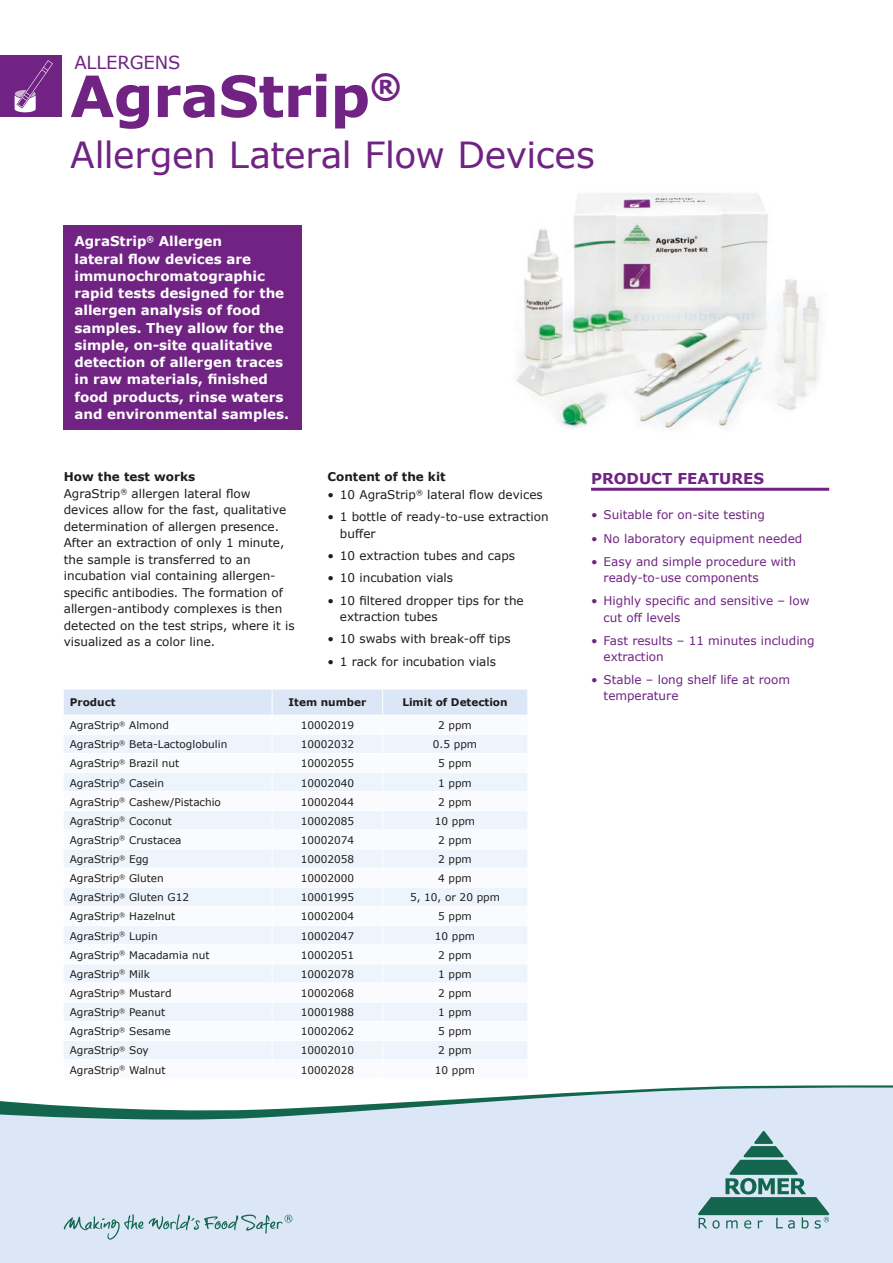
<style>
.page{position:relative;width:893px;height:1263px;background:#fff}
.page>*{position:absolute;margin:0;border:0;box-sizing:border-box;transform-origin:0 0}
.t1{font:700 57px "Verdana";letter-spacing:-.01em;color:#702383}
.t2{font:36px "Verdana";letter-spacing:-.01em;color:#702383}
.t3{font:18px "Verdana";letter-spacing:-.01em;color:#702383}
.t4{font:700 15px "Verdana";color:#702383}
.t5{font:700 13.5px/17.2px "Verdana";color:#fff}
.t6{font:12px/16.5px "Verdana";color:#1d1d1b}
.t7{font:12px/16.5px "Verdana";color:#702383}
.t8{font:700 12px "Verdana";color:#1d1d1b}
.t9{font:10.5px "Verdana";color:#1d1d1b}
.t10{font:700 10.5px "Verdana";color:#1d1d1b}
.s1{font-weight:700}
</style>
<div class="page">
<img style="left:516px;top:193px;width:306px;height:237px">
<div style="left:0;top:1123px;width:893px;height:140px;background:#dbe7f7"></div>
<svg style="left:0;top:1085px;width:893px;height:38px"></svg>
<svg style="left:64px;top:1214px;width:228px;height:25px;background:#bdd3de"></svg>
<svg style="left:698px;top:1131px;width:131px;height:97px;background:#93b8b9"></svg>
<div style="left:64px;top:225px;width:238px;height:204px;background:#702383"></div>
<svg style="left:64px;top:690px;width:463px;height:369px"></svg>
<hr style="left:64px;top:1002px;width:208px;height:1px;background:#fff">
<hr style="left:272px;top:1002px;width:111px;height:1px;background:#fff">
<hr style="left:383px;top:1002px;width:144px;height:1px;background:#fff">
<hr style="left:64px;top:1040px;width:208px;height:1px;background:#fff">
<hr style="left:272px;top:1040px;width:111px;height:1px;background:#fff">
<hr style="left:383px;top:1040px;width:144px;height:1px;background:#fff">
<hr style="left:591px;top:488px;width:238px;height:3px;background:#702383">
<div style="left:0;top:55px;width:62px;height:62px;background:#702383"></div>
<svg style="left:15px;top:60px;width:38px;height:52px"></svg>
<h3 class="t3" style="left:74px;top:51px;width:107px">ALLERGENS</h3>
<h1 class="t1" style="left:70px;top:59px;width:333px">AgraStrip<sup>®</sup></h1>
<h2 class="t2" style="left:70px;top:132px;width:526px">Allergen Lateral Flow Devices</h2>
<p class="t5" style="left:74px;top:233px;width:216px">AgraStrip<sup>®</sup> Allergen<br>lateral flow devices are immunochromatographic rapid tests designed for the allergen analysis of food samples. They allow for the simple, on-site qualitative detection of allergen traces in raw materials, finished food products, rinse waters and environmental samples.</p>
<p class="t6" style="left:64px;top:469px;width:232px"><span class="s1">How the test works<br></span>AgraStrip<sup>®</sup> allergen lateral flow devices allow for the fast, qualitative determination of allergen presence.<br>After an extraction of only 1 minute, the sample is transferred to an incubation vial containing allergen&shy;specific antibodies. The formation of allergen-antibody complexes is then detected on the test strips, where it is visualized as a color line.</p>
<p class="t8" style="left:327px;top:469px;width:120px">Content of the kit</p>
<p class="t6" style="left:327px;top:487px;width:217px">• 10 AgraStrip<sup>®</sup> lateral flow devices</p>
<p class="t6" style="left:340px;top:509px;width:210px;text-indent:-13px">• 1 bottle of ready-to-use extraction buffer</p>
<p class="t6" style="left:327px;top:548px;width:189px">• 10 extraction tubes and caps</p>
<p class="t6" style="left:327px;top:570px;width:127px">• 10 incubation vials</p>
<p class="t6" style="left:340px;top:592px;width:185px;text-indent:-13px">• 10 filtered dropper tips for the extraction tubes</p>
<p class="t6" style="left:327px;top:631px;width:185px">• 10 swabs with break-off tips</p>
<p class="t6" style="left:327px;top:653px;width:170px">• 1 rack for incubation vials</p>
<p class="t10" style="left:70px;top:696px;width:47px">Product</p>
<p class="t10" style="left:289px;top:696px;width:79px">Item number</p>
<p class="t10" style="left:402px;top:696px;width:107px">Limit of Detection</p>
<p class="t9" style="left:70px;top:719px;width:101px">AgraStrip<sup>®</sup> Almond</p>
<p class="t9" style="left:301px;top:719px;width:55px">10002019</p>
<p class="t9" style="left:438px;top:719px;width:35px">2 ppm</p>
<p class="t9" style="left:70px;top:738px;width:159px">AgraStrip<sup>®</sup> Beta-Lactoglobulin</p>
<p class="t9" style="left:301px;top:738px;width:55px">10002032</p>
<p class="t9" style="left:433px;top:738px;width:46px">0.5 ppm</p>
<p class="t9" style="left:70px;top:757px;width:111px">AgraStrip<sup>®</sup> Brazil nut</p>
<p class="t9" style="left:301px;top:757px;width:55px">10002055</p>
<p class="t9" style="left:438px;top:757px;width:35px">5 ppm</p>
<p class="t9" style="left:70px;top:776px;width:96px">AgraStrip<sup>®</sup> Casein</p>
<p class="t9" style="left:301px;top:776px;width:55px">10002040</p>
<p class="t9" style="left:438px;top:776px;width:35px">1 ppm</p>
<p class="t9" style="left:70px;top:795px;width:153px">AgraStrip<sup>®</sup> Cashew/Pistachio</p>
<p class="t9" style="left:301px;top:795px;width:55px">10002044</p>
<p class="t9" style="left:438px;top:795px;width:35px">2 ppm</p>
<p class="t9" style="left:70px;top:814px;width:104px">AgraStrip<sup>®</sup> Coconut</p>
<p class="t9" style="left:301px;top:814px;width:55px">10002085</p>
<p class="t9" style="left:435px;top:814px;width:42px">10 ppm</p>
<p class="t9" style="left:70px;top:833px;width:113px">AgraStrip<sup>®</sup> Crustacea</p>
<p class="t9" style="left:301px;top:833px;width:55px">10002074</p>
<p class="t9" style="left:438px;top:833px;width:35px">2 ppm</p>
<p class="t9" style="left:70px;top:852px;width:81px">AgraStrip<sup>®</sup> Egg</p>
<p class="t9" style="left:301px;top:852px;width:55px">10002058</p>
<p class="t9" style="left:438px;top:852px;width:35px">2 ppm</p>
<p class="t9" style="left:70px;top:872px;width:96px">AgraStrip<sup>®</sup> Gluten</p>
<p class="t9" style="left:301px;top:872px;width:55px">10002000</p>
<p class="t9" style="left:438px;top:872px;width:35px">4 ppm</p>
<p class="t9" style="left:70px;top:891px;width:121px">AgraStrip<sup>®</sup> Gluten G12</p>
<p class="t9" style="left:301px;top:891px;width:55px">10001995</p>
<p class="t9" style="left:410px;top:891px;width:91px">5, 10, or 20 ppm</p>
<p class="t9" style="left:70px;top:910px;width:107px">AgraStrip<sup>®</sup> Hazelnut</p>
<p class="t9" style="left:301px;top:910px;width:55px">10002004</p>
<p class="t9" style="left:438px;top:910px;width:35px">5 ppm</p>
<p class="t9" style="left:70px;top:929px;width:89px">AgraStrip<sup>®</sup> Lupin</p>
<p class="t9" style="left:301px;top:929px;width:55px">10002047</p>
<p class="t9" style="left:435px;top:929px;width:42px">10 ppm</p>
<p class="t9" style="left:70px;top:948px;width:141px">AgraStrip<sup>®</sup> Macadamia nut</p>
<p class="t9" style="left:301px;top:948px;width:55px">10002051</p>
<p class="t9" style="left:438px;top:948px;width:35px">2 ppm</p>
<p class="t9" style="left:70px;top:967px;width:82px">AgraStrip<sup>®</sup> Milk</p>
<p class="t9" style="left:301px;top:967px;width:55px">10002078</p>
<p class="t9" style="left:438px;top:967px;width:35px">1 ppm</p>
<p class="t9" style="left:70px;top:986px;width:103px">AgraStrip<sup>®</sup> Mustard</p>
<p class="t9" style="left:301px;top:986px;width:55px">10002068</p>
<p class="t9" style="left:438px;top:986px;width:35px">2 ppm</p>
<p class="t9" style="left:70px;top:1006px;width:97px">AgraStrip<sup>®</sup> Peanut</p>
<p class="t9" style="left:301px;top:1006px;width:55px">10001988</p>
<p class="t9" style="left:438px;top:1006px;width:35px">1 ppm</p>
<p class="t9" style="left:70px;top:1025px;width:103px">AgraStrip<sup>®</sup> Sesame</p>
<p class="t9" style="left:301px;top:1025px;width:55px">10002062</p>
<p class="t9" style="left:438px;top:1025px;width:35px">5 ppm</p>
<p class="t9" style="left:70px;top:1044px;width:81px">AgraStrip<sup>®</sup> Soy</p>
<p class="t9" style="left:301px;top:1044px;width:55px">10002010</p>
<p class="t9" style="left:438px;top:1044px;width:35px">2 ppm</p>
<p class="t9" style="left:70px;top:1063px;width:97px">AgraStrip<sup>®</sup> Walnut</p>
<p class="t9" style="left:301px;top:1063px;width:55px">10002028</p>
<p class="t9" style="left:435px;top:1063px;width:42px">10 ppm</p>
<h3 class="t4" style="left:591px;top:468px;width:174px">PRODUCT FEATURES</h3>
<p class="t7" style="left:591px;top:506px;width:175px">• Suitable for on-site testing</p>
<p class="t7" style="left:591px;top:530px;width:213px">• No laboratory equipment needed</p>
<p class="t7" style="left:604px;top:553px;width:194px;text-indent:-13px">• Easy and simple procedure with ready-to-use components</p>
<p class="t7" style="left:604px;top:593px;width:208px;text-indent:-13px">• Highly specific and sensitive – low cut off levels</p>
<p class="t7" style="left:604px;top:632px;width:213px;text-indent:-13px">• Fast results – 11 minutes including extraction</p>
<p class="t7" style="left:604px;top:671px;width:188px;text-indent:-13px">• Stable – long shelf life at room temperature</p>
</div>
